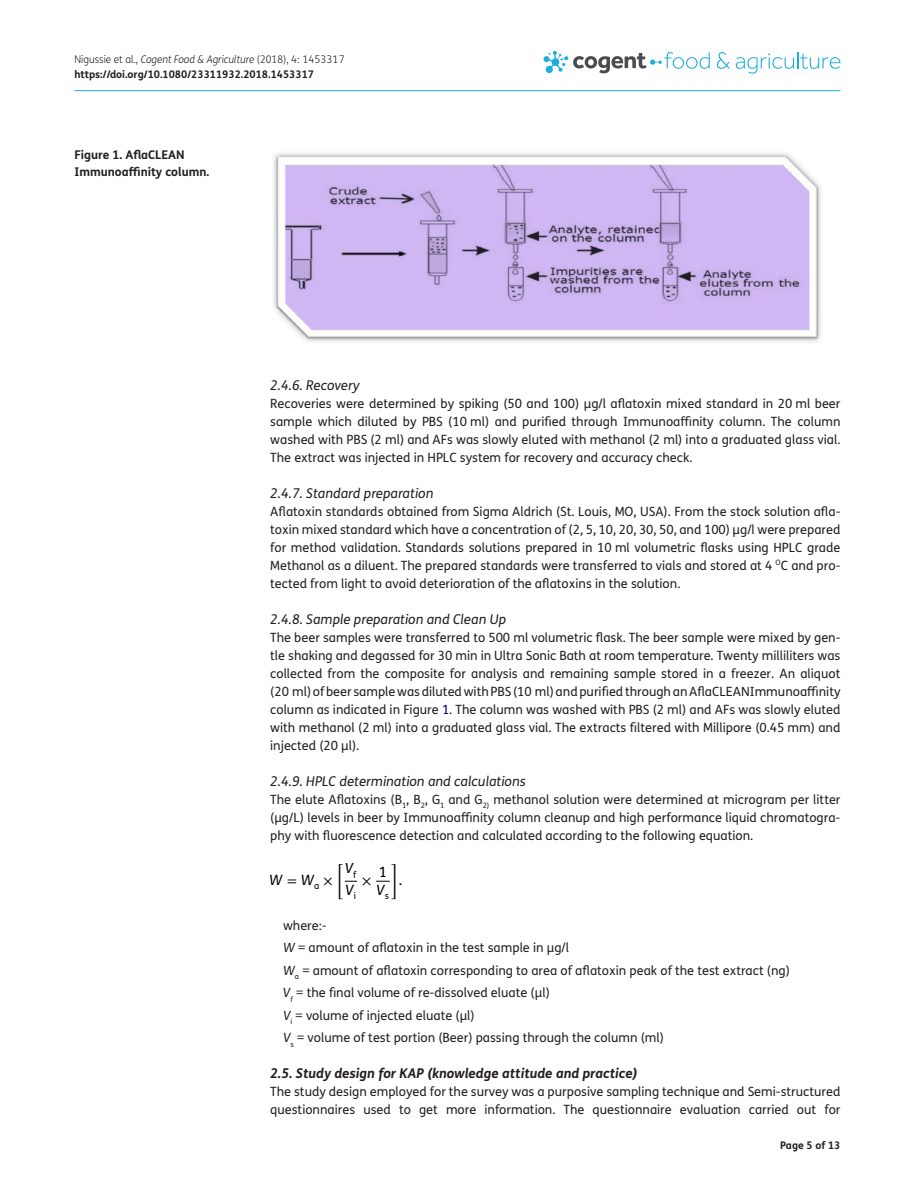
<style>
.page{position:relative;width:915px;height:1191px;background:#fff}
.page>*{position:absolute;margin:0;border:0;box-sizing:border-box;transform-origin:0 0}
.t1{font:italic 14.25px/21.5px "FS Me Pro";color:#000}
.t2{font:14.25px/18.3px "FS Me Pro";color:#000}
.t3{font:14.25px "STIX Math Extensions";color:#000}
.t4{font:14.25px "STIX Math";color:#000}
.t5{font:italic 13.5px "FS Me Pro";color:#231f20}
.t6{font:italic 700 13.5px "FS Me Pro";color:#231f20}
.t7{font:12.75px/18px "FS Me Pro";color:#231f20;text-align:justify}
.t8{font:700 12px/16.5px "FS Me Pro";color:#231f20}
.t9{font:700 10.5px/15px "FS Me Pro";color:#231f20}
.s1{font-weight:300}
.s2{font-weight:300;font-style:italic}
.s3{color:#000080}
.s4{font-family:"STIX Math";font-style:normal}
.s5{font-style:italic}
</style>
<div class="page">
<hr style="left:74px;top:90px;width:766px;height:1px;background:#1bace1">
<svg style="left:543px;top:51px;width:166px;height:22px"></svg>
<svg style="left:716px;top:52px;width:13px;height:17px"></svg>
<svg style="left:735px;top:52px;width:105px;height:22px"></svg>
<svg style="left:345px;top:880px;width:12px;height:1px"></svg>
<svg style="left:376px;top:880px;width:13px;height:1px"></svg>
<img style="left:273px;top:153px;width:548px;height:189px">
<p class="t9" style="left:74px;top:51px;width:271px"><span class="s1">Nigussie et al.,</span> <span class="s2">Cogent Food &amp; Agriculture</span> <span class="s1">(2018), 4: 1453317 </span>https://doi.org/10.1080/23311932.2018.1453317</p>
<p class="t8" style="left:74px;top:146px;width:136px">Figure 1. AflaCLEAN<br>Immunoaffinity column.</p>
<p class="t5" style="left:270px;top:375px;width:91px">2.4.6. Recovery</p>
<p class="t7" style="left:270px;top:394px;width:571px">Recoveries were determined by spiking (50 and 100) μg/l aflatoxin mixed standard in 20 ml beer sample which diluted by PBS (10 ml) and purified through Immunoaffinity column. The column washed with PBS (2 ml) and AFs was slowly eluted with methanol (2 ml) into a graduated glass vial.<br>The extract was injected in HPLC system for recovery and accuracy check.</p>
<p class="t5" style="left:270px;top:483px;width:165px">2.4.7. Standard preparation</p>
<p class="t7" style="left:270px;top:502px;width:571px">Aflatoxin standards obtained from Sigma Aldrich (St. Louis, MO, USA). From the stock solution afla&shy;toxin mixed standard which have a concentration of (2, 5, 10, 20, 30, 50, and 100) μg/l were prepared for method validation. Standards solutions prepared in 10 ml volumetric flasks using HPLC grade Methanol as a diluent. The prepared standards were transferred to vials and stored at 4 <sup>O</sup>C and pro&shy;tected from light to avoid deterioration of the aflatoxins in the solution.</p>
<p class="t5" style="left:270px;top:609px;width:237px">2.4.8. Sample preparation and Clean Up</p>
<p class="t7" style="left:270px;top:628px;width:571px">The beer samples were transferred to 500 ml volumetric flask. The beer sample were mixed by gen&shy;tle shaking and degassed for 30 min in Ultra Sonic Bath at room temperature. Twenty milliliters was collected from the composite for analysis and remaining sample stored in a freezer. An aliquot (20 ml) of beer sample was diluted with PBS (10 ml) and purified through an AflaCLEANImmunoaffinity column as indicated in Figure <span class="s3">1</span>. The column was washed with PBS (2 ml) and AFs was slowly eluted with methanol (2 ml) into a graduated glass vial. The extracts filtered with Millipore (0.45 mm) and injected (20 μl).</p>
<p class="t5" style="left:270px;top:771px;width:257px">2.4.9. HPLC determination and calculations</p>
<p class="t7" style="left:270px;top:790px;width:571px">The elute Aflatoxins (B<sub>1</sub>, B<sub>2</sub>, G<sub>1</sub> and G<sub>2)</sub> methanol solution were determined at microgram per litter (μg/L) levels in beer by Immunoaffinity column cleanup and high performance liquid chromatogra&shy;phy with fluorescence detection and calculated according to the following equation.</p>
<p class="t1" style="left:269px;top:869px;width:65px">W<span class="s4">=</span>W<sub>a</sub> <span class="s4">×</span></p>
<p class="t3" style="left:335px;top:851px;width:9px">[</p>
<p class="t1" style="left:345px;top:857px;width:13px">V<sub>f<br></sub>V<sub>i</sub></p>
<p class="t4" style="left:362px;top:874px;width:11px">×</p>
<p class="t2" style="left:376px;top:863px;width:14px">1<br><span class="s5">V</span><sub>s</sub></p>
<p class="t3" style="left:391px;top:851px;width:9px">]</p>
<p class="t2" style="left:398px;top:871px;width:5px">.</p>
<p class="t7" style="left:283px;top:913px;width:508px;line-height:22.5px;text-align:left">where:-<br><span class="s5">W</span> = amount of aflatoxin in the test sample in μg/l<br><span class="s5">W</span><sub>a</sub> = amount of aflatoxin corresponding to area of aflatoxin peak of the test extract (ng)<br><span class="s5">V</span><sub>f</sub> = the final volume of re-dissolved eluate (μl)<br><span class="s5">V</span><sub>i</sub> = volume of injected eluate (μl)<br><span class="s5">V</span><sub>s</sub> = volume of test portion (Beer) passing through the column (ml)</p>
<p class="t6" style="left:270px;top:1063px;width:368px">2.5. Study design for KAP (knowledge attitude and practice)</p>
<p class="t7" style="left:270px;top:1082px;width:571px">The study design employed for the survey was a purposive sampling technique and Semi-structured questionnaires used to get more information. The questionnaire evaluation carried out for</p>
<p class="t9" style="left:780px;top:1137px;width:62px">Page 5 of 13</p>
</div>
